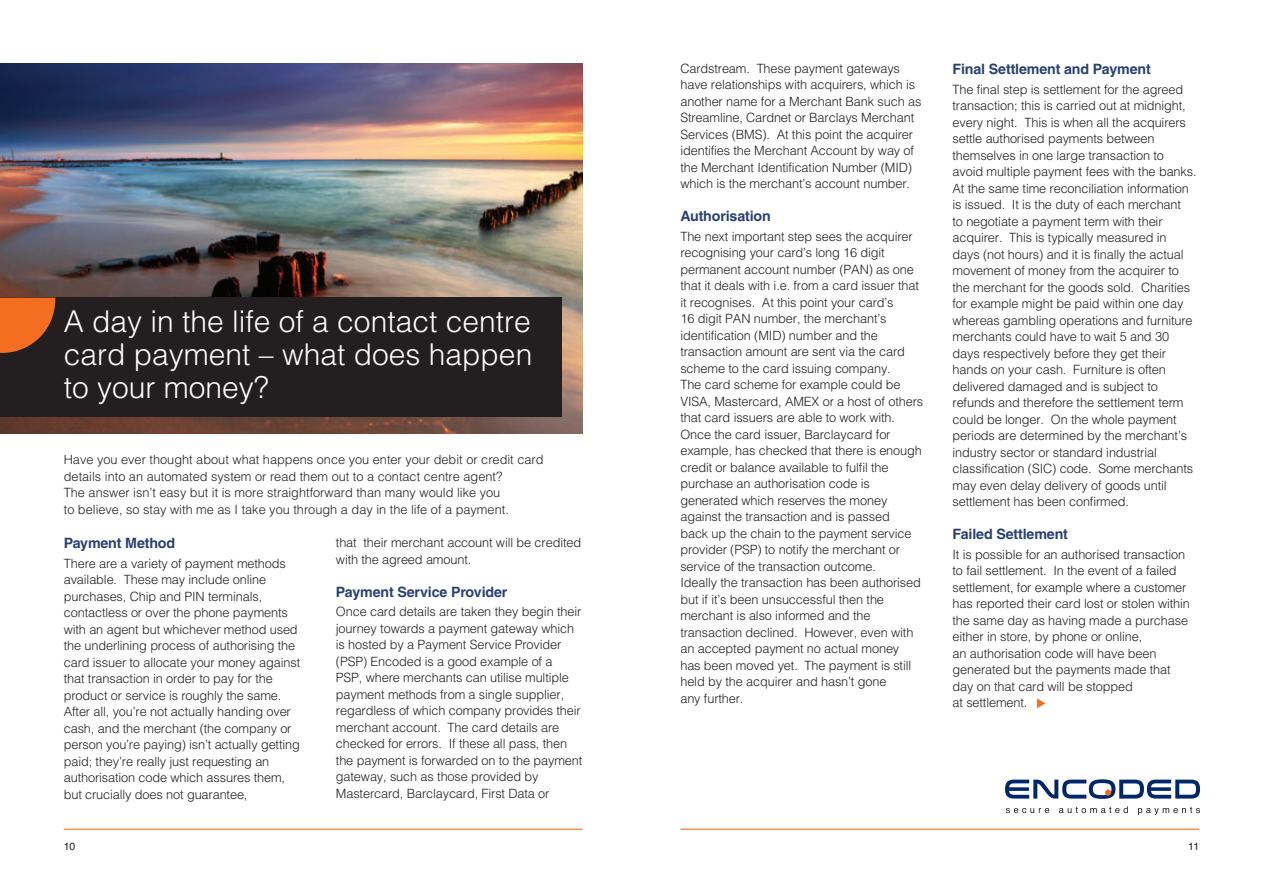
<style>
.page{position:relative;width:1263px;height:893px;background:#fff}
.page>*{position:absolute;margin:0;border:0;box-sizing:border-box;transform-origin:0 0}
.t1{font:300 30px/33px "Helvetica";color:#fff;text-align:justify}
.t2{font:700 14.25px "Helvetica";letter-spacing:-.01em;color:#284173}
.t3{font:300 12.75px/16.5px "Helvetica";letter-spacing:-.01em;color:#231f20}
.t4{font:10.5px "Helvetica";color:#231f20}
</style>
<div class="page">
<img style="left:0;top:64px;width:583px;height:370px">
<div style="left:0;top:298px;width:561px;height:119px;background:#231f20"></div>
<svg style="left:0;top:298px;width:55px;height:55px"></svg>
<svg style="left:1005px;top:779px;width:195px;height:20px"></svg>
<svg style="left:1006px;top:808px;width:43px;height:5px"></svg>
<svg style="left:1059px;top:806px;width:69px;height:7px"></svg>
<svg style="left:1138px;top:807px;width:62px;height:8px"></svg>
<hr style="left:64px;top:829px;width:519px;height:1px;background:#f36e21">
<hr style="left:680px;top:829px;width:519px;height:1px;background:#f36e21">
<h1 class="t1" style="left:64px;top:303px;width:470px">A day in the life of a contact centre card payment – what does happen to your money?</h1>
<p class="t3" style="left:64px;top:450px;width:481px">Have you ever thought about what happens once you enter your debit or credit card details into an automated system or read them out to a contact centre agent?<br>The answer isn’t easy but it is more straightforward than many would like you<br>to believe, so stay with me as I take you through a day in the life of a payment.</p>
<p class="t2" style="left:64px;top:538px;width:113px">Payment Method</p>
<p class="t3" style="left:64px;top:554px;width:238px">There are a variety of payment methods available. These may include online purchases, Chip and PIN terminals, contactless or over the phone payments with an agent but whichever method used the underlining process of authorising the card issuer to allocate your money against that transaction in order to pay for the product or service is roughly the same.<br>After all, you’re not actually handing over cash, and the merchant (the company or person you’re paying) isn’t actually getting paid; they’re really just requesting an authorisation code which assures them, but crucially does not guarantee,</p>
<p class="t3" style="left:336px;top:533px;width:247px">that their merchant account will be credited with the agreed amount.</p>
<p class="t2" style="left:336px;top:586px;width:173px">Payment Service Provider</p>
<p class="t3" style="left:336px;top:602px;width:248px">Once card details are taken they begin their journey towards a payment gateway which is hosted by a Payment Service Provider (PSP) Encoded is a good example of a<br>PSP, where merchants can utilise multiple payment methods from a single supplier, regardless of which company provides their merchant account. The card details are checked for errors. If these all pass, then the payment is forwarded on to the payment gateway, such as those provided by Mastercard, Barclaycard, First Data or</p>
<p class="t3" style="left:680px;top:59px;width:242px">Cardstream. These payment gateways have relationships with acquirers, which is another name for a Merchant Bank such as Streamline, Cardnet or Barclays Merchant Services (BMS). At this point the acquirer identifies the Merchant Account by way of the Merchant Identification Number (MID) which is the merchant’s account number.</p>
<p class="t2" style="left:680px;top:211px;width:92px">Authorisation</p>
<p class="t3" style="left:680px;top:227px;width:244px">The next important step sees the acquirer recognising your card’s long 16 digit permanent account number (PAN) as one that it deals with i.e. from a card issuer that it recognises. At this point your card’s<br>16 digit PAN number, the merchant’s identification (MID) number and the transaction amount are sent via the card scheme to the card issuing company.<br>The card scheme for example could be VISA, Mastercard, AMEX or a host of others that card issuers are able to work with.<br>Once the card issuer, Barclaycard for example, has checked that there is enough credit or balance available to fulfil the purchase an authorisation code is generated which reserves the money against the transaction and is passed<br>back up the chain to the payment service provider (PSP) to notify the merchant or service of the transaction outcome.<br>Ideally the transaction has been authorised but if it’s been unsuccessful then the merchant is also informed and the transaction declined. However, even with an accepted payment no actual money<br>has been moved yet. The payment is still held by the acquirer and hasn’t gone<br>any further.</p>
<p class="t2" style="left:952px;top:64px;width:200px">Final Settlement and Payment</p>
<p class="t3" style="left:952px;top:80px;width:246px">The final step is settlement for the agreed transaction; this is carried out at midnight, every night. This is when all the acquirers settle authorised payments between themselves in one large transaction to avoid multiple payment fees with the banks.<br>At the same time reconciliation information is issued. It is the duty of each merchant<br>to negotiate a payment term with their acquirer. This is typically measured in days (not hours) and it is finally the actual movement of money from the acquirer to the merchant for the goods sold. Charities for example might be paid within one day whereas gambling operations and furniture merchants could have to wait 5 and 30 days respectively before they get their hands on your cash. Furniture is often delivered damaged and is subject to refunds and therefore the settlement term could be longer. On the whole payment periods are determined by the merchant’s industry sector or standard industrial classification (SIC) code. Some merchants may even delay delivery of goods until settlement has been confirmed.</p>
<p class="t2" style="left:952px;top:529px;width:117px">Failed Settlement</p>
<p class="t3" style="left:952px;top:545px;width:239px">It is possible for an authorised transaction to fail settlement. In the event of a failed settlement, for example where a customer has reported their card lost or stolen within the same day as having made a purchase either in store, by phone or online,<br>an authorisation code will have been generated but the payments made that day on that card will be stopped<br>at settlement.</p>
<p class="t4" style="left:64px;top:840px;width:13px">10</p>
<p class="t4" style="left:1188px;top:840px;width:12px">11</p>
</div>
